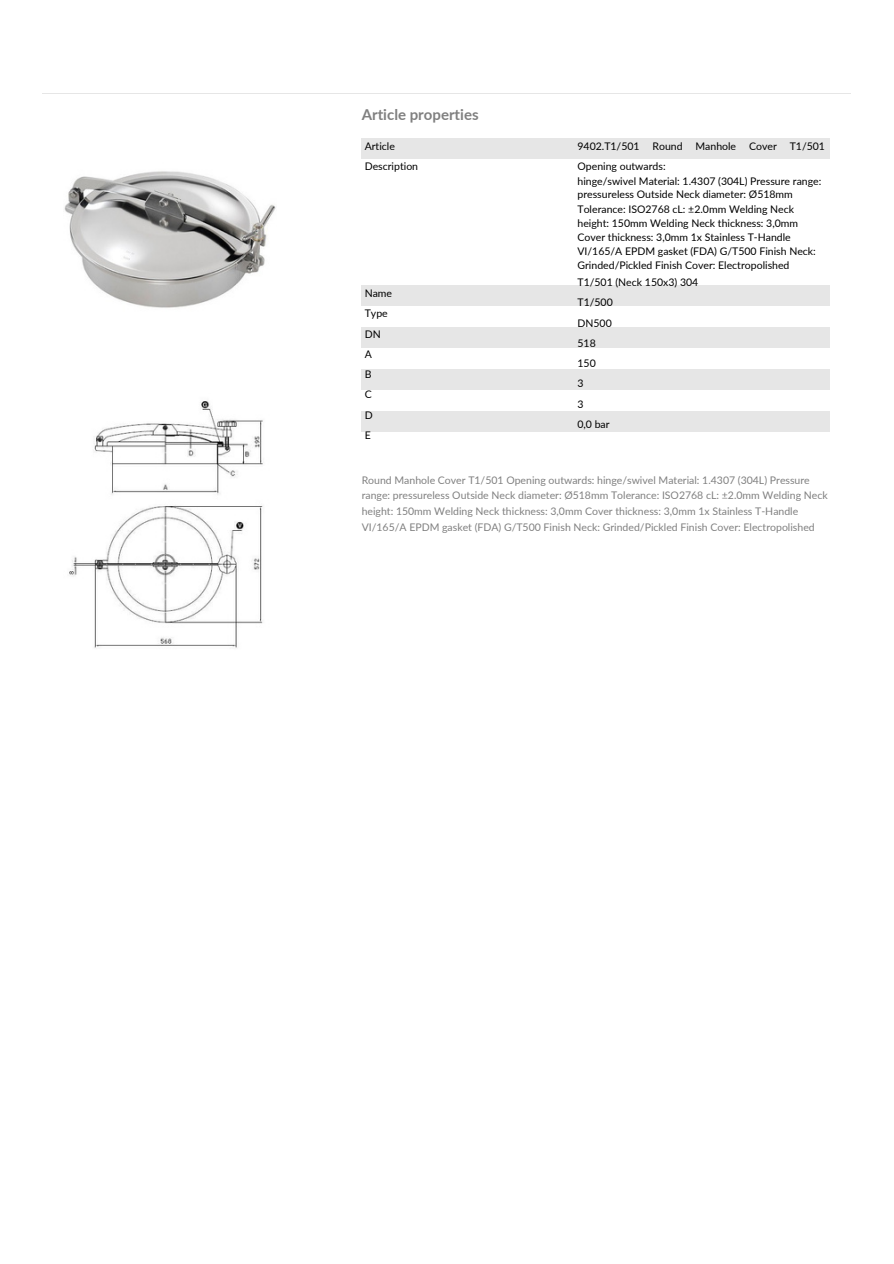
<style>
.page{position:relative;width:894px;height:1264px;background:#fff}
.page>*{position:absolute;margin:0;border:0;box-sizing:border-box;transform-origin:0 0}
.t1{font:700 15px "Lato";color:#808080}
.t2{font:10.5px/20.2px "Lato";color:#000}
.t3{font:10.5px/15.8px "Lato";color:#808080}
</style>
<div class="page">
<hr style="left:43px;top:93px;width:807px;height:1px;background:#e6e6e6">
<img style="left:64px;top:171px;width:212px;height:137px">
<img style="left:69px;top:401px;width:194px;height:247px">
<div style="left:361px;top:138px;width:468px;height:21px;background:#e6e6e6"></div>
<div style="left:361px;top:285px;width:468px;height:21px;background:#e6e6e6"></div>
<div style="left:361px;top:327px;width:468px;height:21px;background:#e6e6e6"></div>
<div style="left:361px;top:369px;width:468px;height:21px;background:#e6e6e6"></div>
<div style="left:361px;top:410px;width:468px;height:21px;background:#e6e6e6"></div>
<p class="t1" style="left:361px;top:105px;width:118px">Article properties</p>
<p class="t2" style="left:364px;top:136px;width:55px">Article<br>Description</p>
<h1 class="t2" style="left:364px;top:283px;width:29px">Name<br>Type<br>DN<br>A<br>B<br>C<br>D<br>E</h1>
<p class="t2" style="left:577px;top:136px;width:249px">9402.T1/501 Round Manhole Cover T1/501<br>Opening outwards:</p>
<p class="t2" style="left:577px;top:171px;width:245px">hinge/swivel Material: 1.4307 (304L) Pressure range:</p>
<p class="t2" style="left:577px;top:184px;width:217px">pressureless Outside Neck diameter: Ø518mm</p>
<p class="t2" style="left:577px;top:199px;width:218px">Tolerance: ISO2768 cL: ±2.0mm Welding Neck</p>
<p class="t2" style="left:577px;top:212px;width:222px">height: 150mm Welding Neck thickness: 3,0mm</p>
<p class="t2" style="left:577px;top:227px;width:215px">Cover thickness: 3,0mm 1x Stainless T-Handle</p>
<p class="t2" style="left:577px;top:240px;width:240px">VI/165/A EPDM gasket (FDA) G/T500 Finish Neck:</p>
<p class="t2" style="left:577px;top:255px;width:213px">Grinded/Pickled Finish Cover: Electropolished</p>
<p class="t2" style="left:577px;top:272px;width:122px">T1/501 (Neck 150x3) 304</p>
<p class="t2" style="left:577px;top:292px;width:37px">T1/500</p>
<p class="t2" style="left:577px;top:312px;width:36px">DN500</p>
<p class="t2" style="left:577px;top:333px;width:20px">518</p>
<p class="t2" style="left:577px;top:353px;width:20px">150</p>
<p class="t2" style="left:577px;top:373px;width:8px">3</p>
<p class="t2" style="left:577px;top:393px;width:8px">3</p>
<p class="t2" style="left:577px;top:414px;width:34px">0,0 bar</p>
<p class="t3" style="left:361px;top:471px;width:467px">Round Manhole Cover T1/501 Opening outwards: hinge/swivel Material: 1.4307 (304L) Pressure range: pressureless Outside Neck diameter: Ø518mm Tolerance: ISO2768 cL: ±2.0mm Welding Neck height: 150mm Welding Neck thickness: 3,0mm Cover thickness: 3,0mm 1x Stainless T-Handle VI/165/A EPDM gasket (FDA) G/T500 Finish Neck: Grinded/Pickled Finish Cover: Electropolished</p>
</div>
